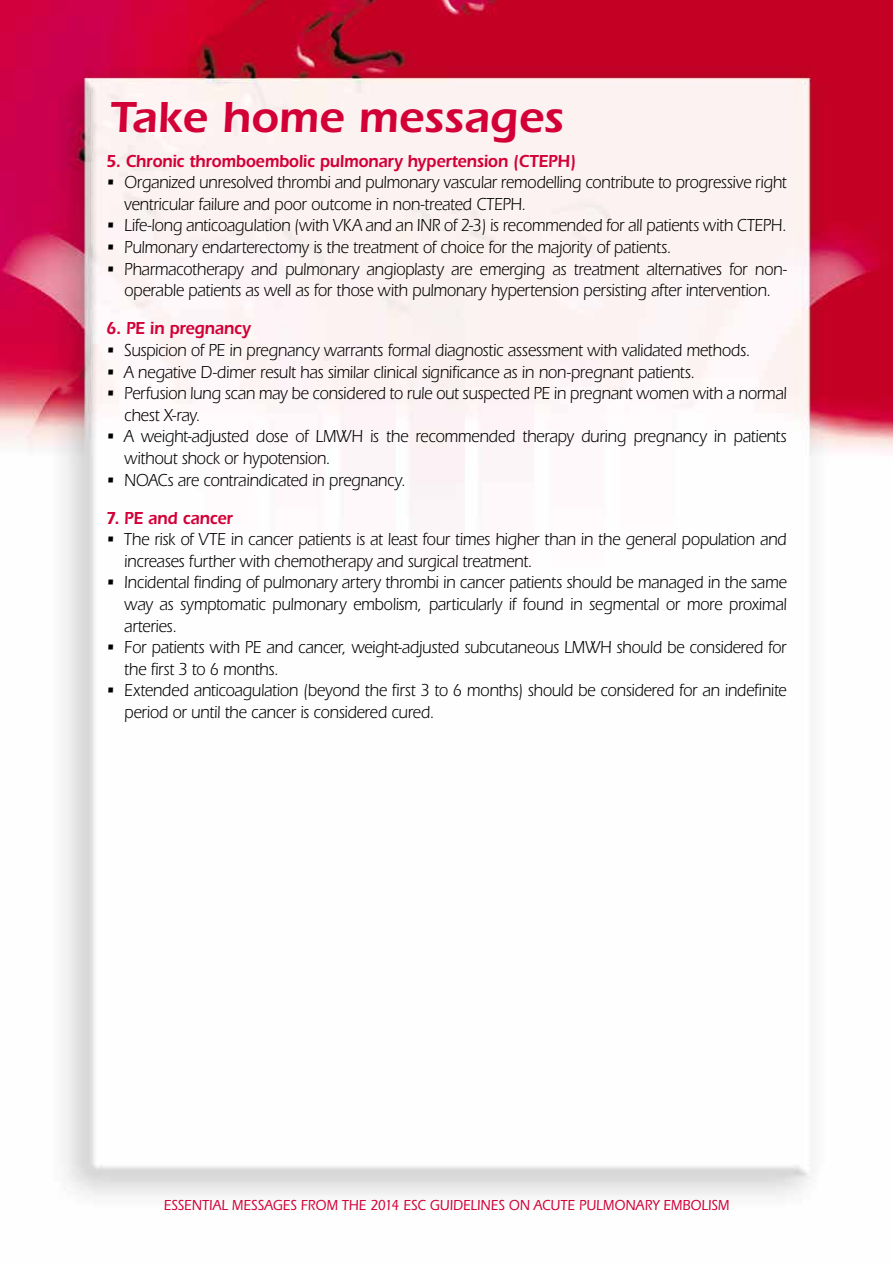
<style>
.page{position:relative;width:893px;height:1263px;background:#fff}
.page>*{position:absolute;margin:0;border:0;box-sizing:border-box;transform-origin:0 0}
.t1{font:600 45px "Itc Eras";color:#d20037}
.t2{font:18px/21.6px "Itc Eras";letter-spacing:-.015em;color:#000;scale:.9 1}
.t3{font:600 18px "Itc Eras";letter-spacing:-.01em;color:#d20037;scale:.9 1}
.t4{font:500 15px "Itc Eras";letter-spacing:.005em;color:#d20037;scale:.9 1}
</style>
<div class="page">
<img style="left:0;top:0;width:893px;height:1197px">
<h1 class="t1" style="left:111px;top:91px;width:455px">Take home messages</h1>
<p class="t3" style="left:106px;top:150px;width:523px">5. Chronic thromboembolic pulmonary hypertension (CTEPH)</p>
<p class="t2" style="left:124px;top:172px;width:737px;text-indent:-18px">• Organized unresolved thrombi and pulmonary vascular remodelling contribute to progressive right ventricular failure and poor outcome in non-treated CTEPH.</p>
<p class="t2" style="left:106px;top:215px;width:757px">• Life-long anticoagulation (with VKA and an INR of 2-3) is recommended for all patients with CTEPH.</p>
<p class="t2" style="left:106px;top:237px;width:629px">• Pulmonary endarterectomy is the treatment of choice for the majority of patients.</p>
<p class="t2" style="left:106px;top:258px;width:758px;text-align:center">• Pharmacotherapy and pulmonary angioplasty are emerging as treatment alternatives for non&shy;operable patients as well as for those with pulmonary hypertension persisting after intervention.</p>
<p class="t3" style="left:106px;top:318px;width:162px">6. PE in pregnancy</p>
<p class="t2" style="left:106px;top:339px;width:717px">• Suspicion of PE in pregnancy warrants formal diagnostic assessment with validated methods.</p>
<p class="t2" style="left:106px;top:361px;width:656px">• A negative D-dimer result has similar clinical significance as in non-pregnant patients.</p>
<p class="t2" style="left:124px;top:383px;width:737px;text-indent:-18px">• Perfusion lung scan may be considered to rule out suspected PE in pregnant women with a normal chest X-ray.</p>
<p class="t2" style="left:124px;top:426px;width:737px;text-indent:-18px">• A weight-adjusted dose of LMWH is the recommended therapy during pregnancy in patients without shock or hypotension.</p>
<p class="t2" style="left:106px;top:469px;width:334px">• NOACs are contraindicated in pregnancy.</p>
<p class="t3" style="left:106px;top:507px;width:142px">7. PE and cancer</p>
<p class="t2" style="left:124px;top:529px;width:737px;text-indent:-18px">• The risk of VTE in cancer patients is at least four times higher than in the general population and increases further with chemotherapy and surgical treatment.</p>
<p class="t2" style="left:124px;top:572px;width:737px;text-align:justify;text-indent:-18px">• Incidental finding of pulmonary artery thrombi in cancer patients should be managed in the same way as symptomatic pulmonary embolism, particularly if found in segmental or more proximal arteries.</p>
<p class="t2" style="left:124px;top:637px;width:737px;text-indent:-18px">• For patients with PE and cancer, weight-adjusted subcutaneous LMWH should be considered for the first 3 to 6 months.</p>
<p class="t2" style="left:124px;top:680px;width:737px;text-indent:-18px">• Extended anticoagulation (beyond the first 3 to 6 months) should be considered for an indefinite period or until the cancer is considered cured.</p>
<p class="t4" style="left:164px;top:1197px;width:630px">ESSENTIAL MESSAGES FROM THE 2014 ESC GUIDELINES ON ACUTE PULMONARY EMBOLISM</p>
</div>
